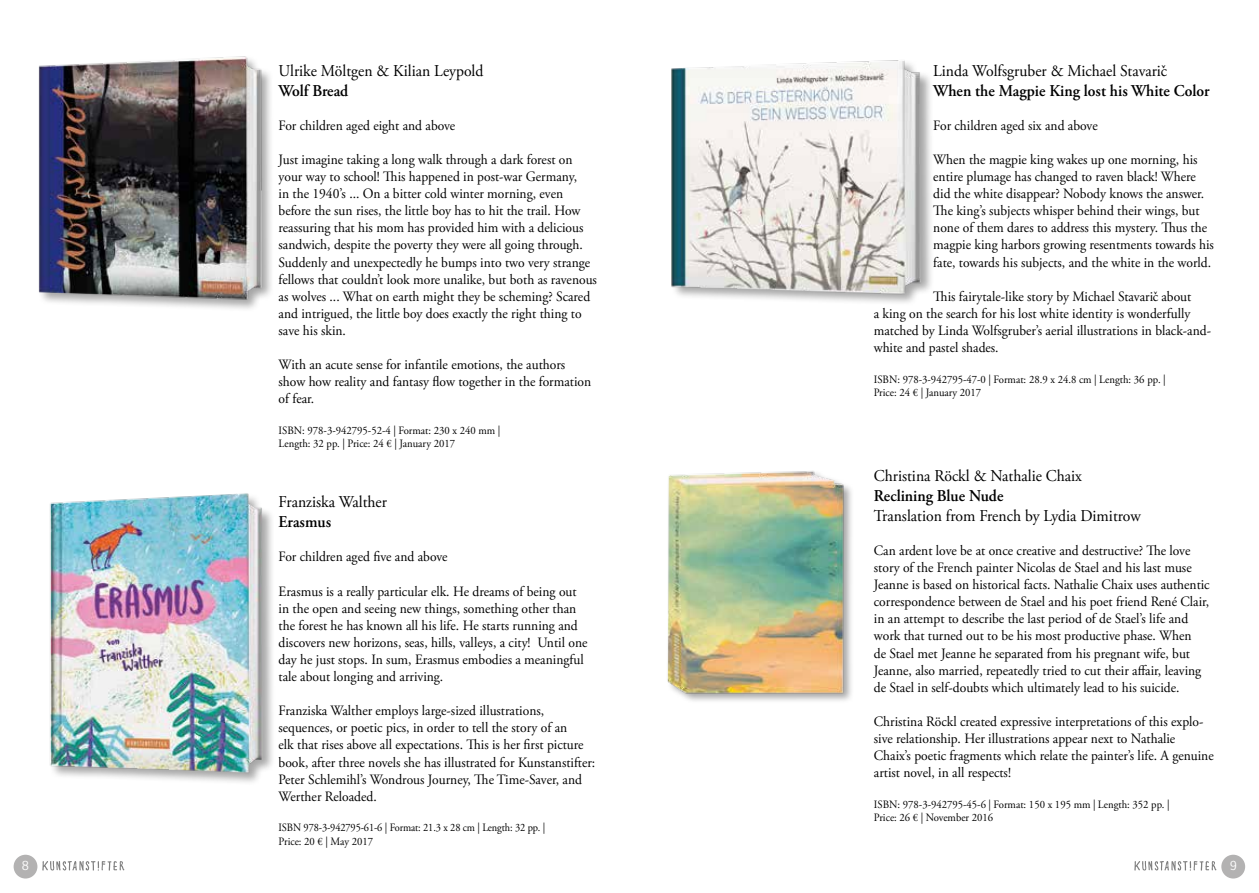
<style>
.page{position:relative;width:1259px;height:893px;background:#fff}
.page>*{position:absolute;margin:0;border:0;box-sizing:border-box;transform-origin:0 0}
.t1{font:16.5px "Adobe Garamond Pro";color:#000;scale:.95 1}
.t2{font:600 16.5px "Adobe Garamond Pro";color:#000;scale:.95 1}
.t3{font:14.25px/17.1px "Adobe Garamond Pro";color:#000;scale:.95 1}
.t4{font:13.5px "ITC Quay Sans";color:#fff}
.t5{font:11.25px/13.5px "Adobe Garamond Pro";color:#000;scale:.95 1}
.t6{font:11.25px/13.5px "Adobe Garamond Pro";color:#000;scale:.92 1}
</style>
<div class="page">
<div style="left:1221px;top:855px;width:24px;height:23px;background:#b3b2b2;border-radius:50%"></div>
<svg style="left:1134px;top:861px;width:82px;height:10px"></svg>
<div style="left:14px;top:855px;width:23px;height:23px;background:#b3b2b2;border-radius:50%"></div>
<svg style="left:42px;top:861px;width:82px;height:10px"></svg>
<img style="left:38px;top:56px;width:233px;height:253px">
<img style="left:50px;top:493px;width:223px;height:289px">
<img style="left:671px;top:60px;width:260px;height:243px">
<div style="left:667px;top:470px;width:187px;height:234px;background:#000;opacity:.35"></div>
<img style="left:667px;top:470px;width:179px;height:227px">
<p class="t1" style="left:279px;top:61px;width:217px">Ulrike Möltgen &amp; Kilian Leypold</p>
<p class="t2" style="left:279px;top:81px;width:75px">Wolf Bread</p>
<p class="t3" style="left:279px;top:117px;width:187px">For children aged eight and above</p>
<p class="t3" style="left:279px;top:151px;width:337px">Just imagine taking a long walk through a dark forest on your way to school! This happened in post-war Germany,<br>in the 1940’s ... On a bitter cold winter morning, even before the sun rises, the little boy has to hit the trail. How reassuring that his mom has provided him with a delicious sandwich, despite the poverty they were all going through.<br>Suddenly and unexpectedly he bumps into two very strange fellows that couldn’t look more unalike, but both as ravenous as wolves ... What on earth might they be scheming? Scared and intrigued, the little boy does exactly the right thing to save his skin.</p>
<p class="t3" style="left:279px;top:357px;width:330px">With an acute sense for infantile emotions, the authors show how reality and fantasy flow together in the formation of fear.</p>
<p class="t5" style="left:279px;top:424px;width:235px">ISBN: 978-3-942795-52-4 | Format: 230 x 240 mm |<br>Length: 32 pp. | Price: 24 € | January 2017</p>
<p class="t1" style="left:279px;top:492px;width:116px">Franziska Walther</p>
<p class="t2" style="left:279px;top:512px;width:57px">Erasmus</p>
<p class="t3" style="left:279px;top:549px;width:179px">For children aged five and above</p>
<p class="t3" style="left:279px;top:583px;width:327px">Erasmus is a really particular elk. He dreams of being out in the open and seeing new things, something other than the forest he has known all his life. He starts running and discovers new horizons, seas, hills, valleys, a city! Until one day he just stops. In sum, Erasmus embodies a meaningful tale about longing and arriving.</p>
<p class="t3" style="left:279px;top:703px;width:335px">Franziska Walther employs large-sized illustrations, sequences, or poetic pics, in order to tell the story of an<br>elk that rises above all expectations. This is her first picture book, after three novels she has illustrated for Kunstanstifter:<br>Peter Schlemihl’s Wondrous Journey, The Time-Saver, and Werther Reloaded.</p>
<p class="t6" style="left:279px;top:821px;width:291px">ISBN 978-3-942795-61-6 | Format: 21.3 x 28 cm | Length: 32 pp. |<br>Price: 20 € | May 2017</p>
<p class="t1" style="left:933px;top:61px;width:248px">Linda Wolfsgruber &amp; Michael Stavaricˇ</p>
<p class="t2" style="left:933px;top:81px;width:292px">When the Magpie King lost his White Color</p>
<p class="t3" style="left:933px;top:117px;width:175px">For children aged six and above</p>
<p class="t3" style="left:933px;top:151px;width:297px">When the magpie king wakes up one morning, his entire plumage has changed to raven black! Where did the white disappear? Nobody knows the answer.<br>The king’s subjects whisper behind their wings, but none of them dares to address this mystery. Thus the magpie king harbors growing resentments towards his fate, towards his subjects, and the white in the world.</p>
<p class="t3" style="left:873px;top:288px;width:356px;text-indent:60px">This fairytale-like story by Michael Stavariˇc about<br>a king on the search for his lost white identity is wonderfully matched by Linda Wolfsgruber’s aerial illustrations in black-and&shy;white and pastel shades.</p>
<p class="t5" style="left:873px;top:373px;width:309px">ISBN: 978-3-942795-47-0 | Format: 28.9 x 24.8 cm | Length: 36 pp. |<br>Price: 24 € | January 2017</p>
<p class="t1" style="left:874px;top:466px;width:220px">Christina Röckl &amp; Nathalie Chaix</p>
<p class="t2" style="left:874px;top:486px;width:138px">Reclining Blue Nude</p>
<p class="t1" style="left:874px;top:506px;width:282px">Translation from French by Lydia Dimitrow</p>
<p class="t3" style="left:874px;top:542px;width:355px">Can ardent love be at once creative and destructive? The love story of the French painter Nicolas de Stael and his last muse Jeanne is based on historical facts. Nathalie Chaix uses authentic correspondence between de Stael and his poet friend René Clair, in an attempt to describe the last period of de Stael’s life and work that turned out to be his most productive phase. When<br>de Stael met Jeanne he separated from his pregnant wife, but Jeanne, also married, repeatedly tried to cut their affair, leaving de Stael in self-doubts which ultimately lead to his suicide.</p>
<p class="t3" style="left:874px;top:713px;width:359px">Christina Röckl created expressive interpretations of this explo&shy;sive relationship. Her illustrations appear next to Nathalie Chaix’s poetic fragments which relate the painter’s life. A genuine artist novel, in all respects!</p>
<p class="t5" style="left:874px;top:798px;width:313px">ISBN: 978-3-942795-45-6 | Format: 150 x 195 mm | Length: 352 pp. |<br>Price: 26 € | November 2016</p>
<p class="t4" style="left:22px;top:858px;width:9px">8</p>
<p class="t4" style="left:1229px;top:858px;width:9px">9</p>
</div>
